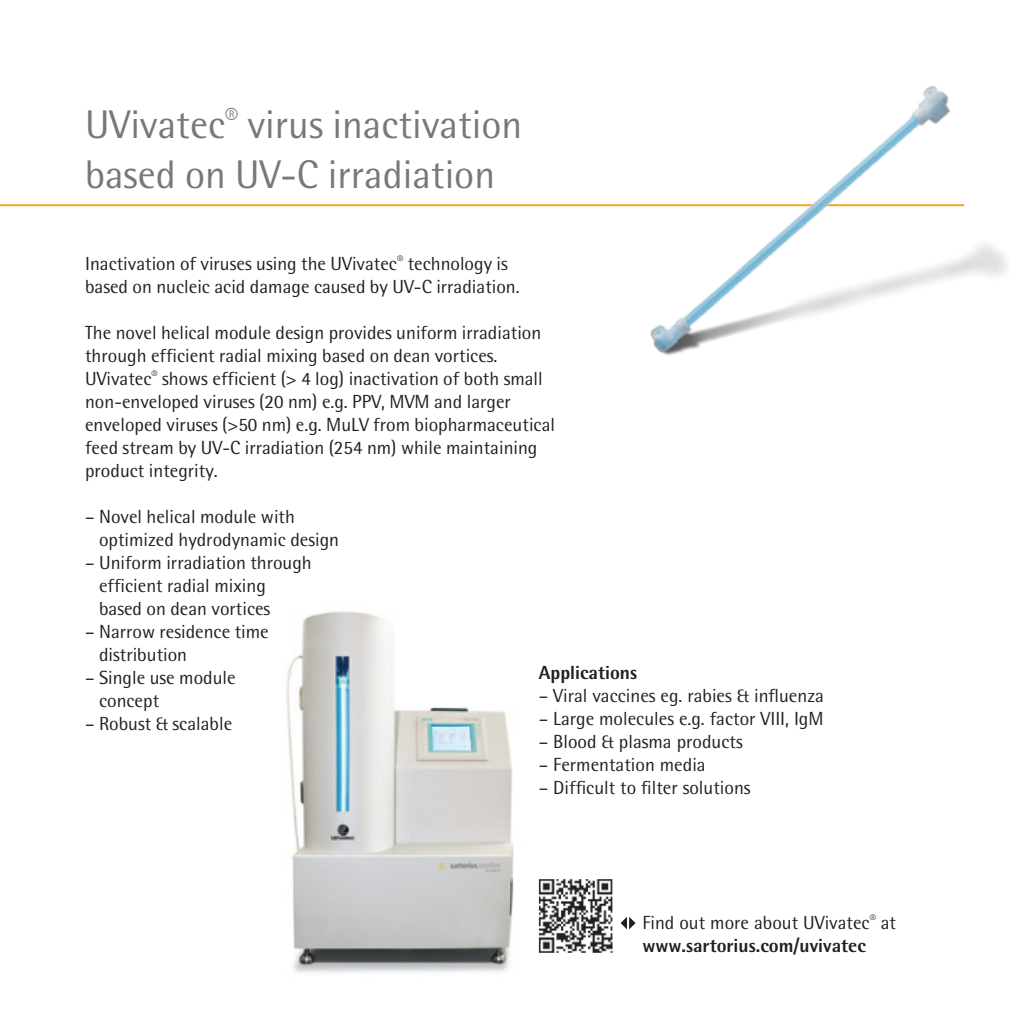
<style>
.page{position:relative;width:1021px;height:1021px;background:#fff}
.page>*{position:absolute;margin:0;border:0;box-sizing:border-box;transform-origin:0 0}
.t1{font:40px/50px "Sartorius Rotis Sans";color:#76787b}
.t2{font:19px/23px "Sartorius Rotis Sans";color:#231f20}
.t3{font:800 19px "Sartorius Rotis Sans";color:#231f20}
.s1{font-weight:800}
</style>
<div class="page">
<img style="left:286px;top:611px;width:228px;height:362px">
<hr style="left:0;top:204px;width:964px;height:2px;background:#f9a51b">
<img style="left:549px;top:85px;width:458px;height:271px">
<img style="left:539px;top:879px;width:74px;height:73px">
<svg style="left:620px;top:917px;width:15px;height:12px"></svg>
<h1 class="t1" style="left:85px;top:99px;width:439px">UVivatec<sup>®</sup> virus inactivation based on UV-C irradiation</h1>
<p class="t2" style="left:85px;top:252px;width:436px">Inactivation of viruses using the UVivatec<sup>®</sup> technology is based on nucleic acid damage caused by UV-C irradiation.</p>
<p class="t2" style="left:85px;top:321px;width:471px">The novel helical module design provides uniform irradiation through efficient radial mixing based on dean vortices.<br>UVivatec<sup>®</sup> shows efficient (&gt; 4 log) inactivation of both small non-enveloped viruses (20 nm) e.g. PPV, MVM and larger enveloped viruses (&gt;50 nm) e.g. MuLV from biopharmaceutical feed stream by UV-C irradiation (254 nm) while maintaining product integrity.</p>
<p class="t2" style="left:99px;top:505px;width:241px;text-indent:-14px">– Novel helical module with optimized hydrodynamic design</p>
<p class="t2" style="left:99px;top:551px;width:214px;text-indent:-14px">– Uniform irradiation through efficient radial mixing based on dean vortices</p>
<p class="t2" style="left:99px;top:620px;width:171px;text-indent:-14px">– Narrow residence time distribution</p>
<p class="t2" style="left:99px;top:666px;width:138px;text-indent:-14px">– Single use module concept</p>
<p class="t2" style="left:85px;top:712px;width:149px">– Robust &amp; scalable</p>
<p class="t3" style="left:539px;top:660px;width:100px">Applications</p>
<p class="t2" style="left:539px;top:683px;width:286px">– Viral vaccines eg. rabies &amp; influenza</p>
<p class="t2" style="left:539px;top:706px;width:286px">– Large molecules e.g. factor VIII, IgM</p>
<p class="t2" style="left:539px;top:729px;width:205px">– Blood &amp; plasma products</p>
<p class="t2" style="left:539px;top:752px;width:168px">– Fermentation media</p>
<p class="t2" style="left:539px;top:775px;width:213px">– Difficult to filter solutions</p>
<p class="t2" style="left:642px;top:910px;width:255px">Find out more about UVivatec<sup>®</sup> at <span class="s1">www.sartorius.com/uvivatec</span></p>
</div>
